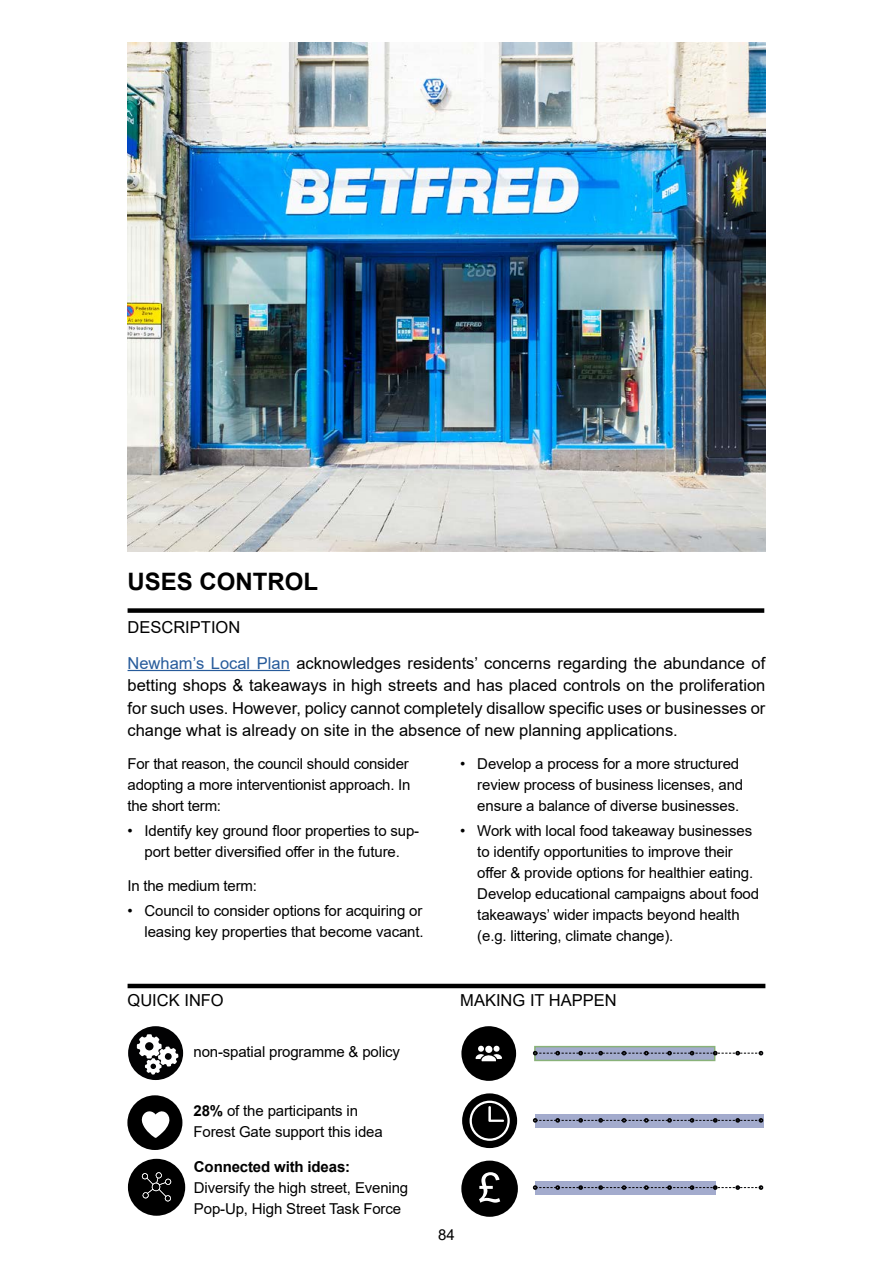
<style>
.page{position:relative;width:893px;height:1263px;background:#fff}
.page>*{position:absolute;margin:0;border:0;box-sizing:border-box;transform-origin:0 0}
.t1{font:700 24px "Arial";color:#000}
.t2{font:16.5px/22.5px "Arial";color:#000}
.t3{font:15px/21px "Arial";letter-spacing:-.01em;color:#000}
.t4{font:700 15px "Arial";letter-spacing:-.01em;color:#000}
.s1{color:#275b9b}
.s2{font-weight:700}
</style>
<div class="page">
<div style="left:462px;top:1093px;width:55px;height:55px;background:#000;border-radius:50%"></div>
<svg style="left:469px;top:1100px;width:41px;height:41px"></svg>
<hr style="left:128px;top:670px;width:162px;height:1px;background:#275b9b">
<img style="left:128px;top:43px;width:637px;height:508px">
<div style="left:128px;top:608px;width:636px;height:5px;background:#000"></div>
<hr style="left:128px;top:984px;width:637px;height:4px;background:#000">
<div style="left:534px;top:1046px;width:181px;height:15px;background:#a3abcd;border:2px solid #89b279"></div>
<svg style="left:461px;top:1026px;width:55px;height:55px"></svg>
<svg style="left:533px;top:1051px;width:230px;height:4px"></svg>
<div style="left:535px;top:1114px;width:228px;height:14px;background:#a3abcd"></div>
<svg style="left:533px;top:1118px;width:230px;height:5px"></svg>
<div style="left:535px;top:1181px;width:180px;height:14px;background:#a3abcd"></div>
<svg style="left:533px;top:1185px;width:230px;height:5px"></svg>
<div style="left:461px;top:1160px;width:57px;height:57px;background:#000;border-radius:50%"></div>
<svg style="left:479px;top:1172px;width:21px;height:31px"></svg>
<div style="left:127px;top:1095px;width:55px;height:55px;background:#000;border-radius:50%"></div>
<svg style="left:141px;top:1111px;width:29px;height:27px"></svg>
<div style="left:128px;top:1159px;width:57px;height:57px;background:#000;border-radius:50%"></div>
<svg style="left:142px;top:1172px;width:29px;height:29px"></svg>
<svg style="left:128px;top:1026px;width:55px;height:54px"></svg>
<h1 class="t1" style="left:128px;top:564px;width:192px">USES CONTROL</h1>
<p class="t2" style="left:128px;top:610px;width:639px;line-height:35.2px">DESCRIPTION<br><span class="s1">Newham’s Local Plan</span> acknowledges residents’ concerns regarding the abundance of</p>
<p class="t2" style="left:128px;top:674px;width:639px;text-align:justify">betting shops &amp; takeaways in high streets and has placed controls on the proliferation for such uses. However, policy cannot completely disallow specific uses or businesses or change what is already on site in the absence of new planning applications.</p>
<p class="t3" style="left:128px;top:753px;width:284px;text-align:justify">For that reason, the council should consider adopting a more interventionist approach. In the short term:</p>
<p class="t3" style="left:128px;top:820px;width:293px;text-align:center">• Identify key ground floor properties to sup&shy;port better diversified offer in the future.</p>
<p class="t3" style="left:128px;top:875px;width:131px">In the medium term:</p>
<p class="t3" style="left:128px;top:900px;width:297px;text-align:right">• Council to consider options for acquiring or leasing key properties that become vacant.</p>
<p class="t3" style="left:477px;top:753px;width:267px;text-indent:-17px">• Develop a process for a more structured review process of business licenses, and ensure a balance of diverse businesses.</p>
<p class="t3" style="left:477px;top:820px;width:283px;text-indent:-17px">• Work with local food takeaway businesses to identify opportunities to improve their offer &amp; provide options for healthier eating.<br>Develop educational campaigns about food takeaways’ wider impacts beyond health (e.g. littering, climate change).</p>
<p class="t2" style="left:128px;top:989px;width:98px">QUICK INFO</p>
<p class="t2" style="left:460px;top:989px;width:158px">MAKING IT HAPPEN</p>
<p class="t3" style="left:193px;top:1041px;width:208px">non-spatial programme &amp; policy</p>
<p class="t3" style="left:193px;top:1100px;width:191px"><span class="s2">28%</span> of the participants in<br>Forest Gate support this idea</p>
<p class="t4" style="left:194px;top:1156px;width:158px">Connected with ideas:</p>
<p class="t3" style="left:194px;top:1177px;width:216px">Diversify the high street, Evening<br>Pop-Up, High Street Task Force</p>
<p class="t3" style="left:438px;top:1224px;width:18px">84</p>
</div>
